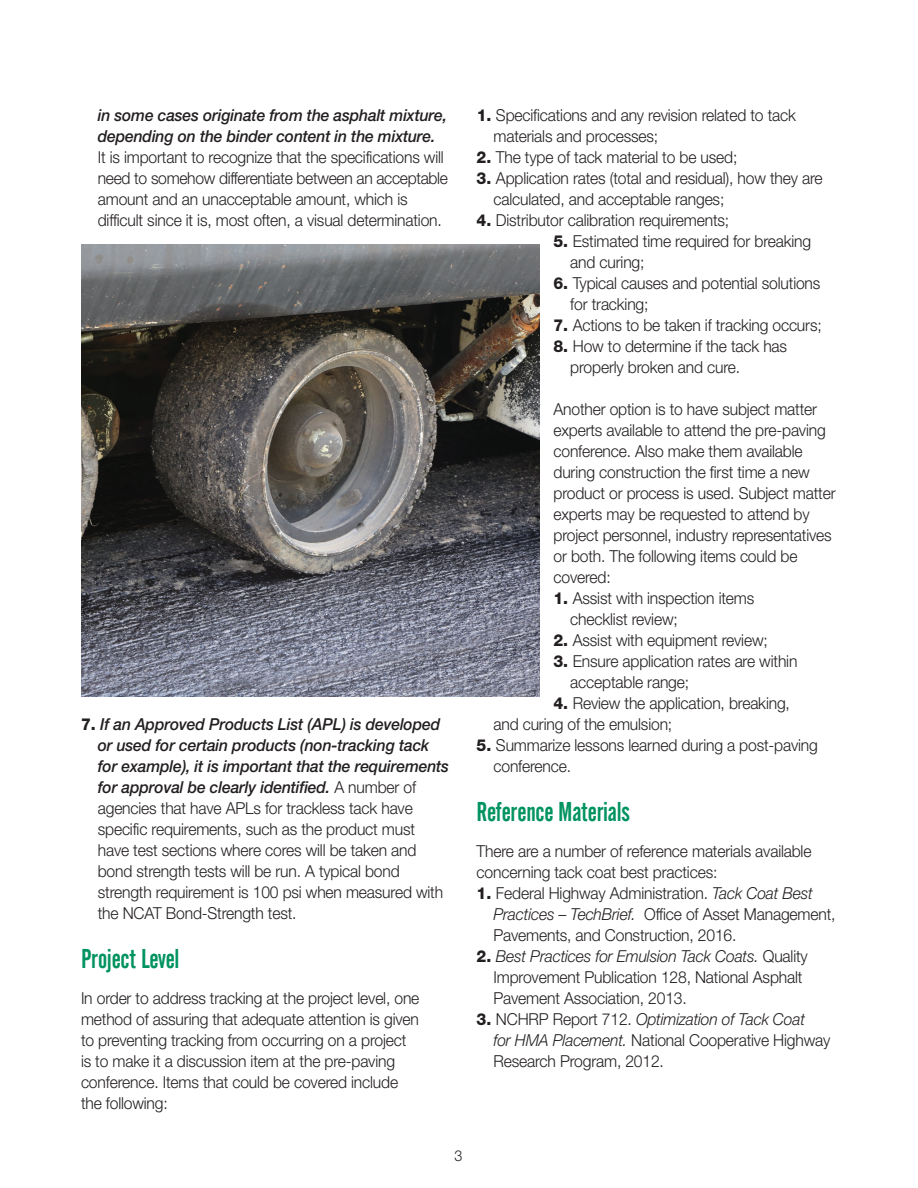
<style>
.page{position:relative;width:918px;height:1188px;background:#fff}
.page>*{position:absolute;margin:0;border:0;box-sizing:border-box;transform-origin:0 0}
.t1{font:27px "Alternate Gothic No 2 BT";letter-spacing:-.01em;color:#009360;scale:.95 1}
.t2{font:300 16.5px/21px "Helvetica Neue";letter-spacing:-.01em;color:#231f20;scale:.95 1}
.t3{font:italic 500 16.5px/21px "Helvetica Neue";letter-spacing:-.01em;color:#231f20;scale:.95 1}
.t4{font:300 15px "Helvetica Neue";color:#231f20;scale:.95 1}
.s1{font-weight:800}
.s2{font-weight:500;font-style:italic}
.s3{font-style:italic}
</style>
<div class="page">
<img style="left:81px;top:244px;width:459px;height:453px">
<p class="t3" style="left:98px;top:104px;width:369px">in some cases originate from the asphalt mixture, depending on the binder content in the mixture.</p>
<p class="t2" style="left:98px;top:146px;width:370px">It is important to recognize that the specifications will need to somehow differentiate between an acceptable amount and an unacceptable amount, which is difficult since it is, most often, a visual determination.</p>
<p class="t2" style="left:98px;top:713px;width:371px;text-indent:-17px"><span class="s1">7.</span> <span class="s2">If an Approved Products List (APL) is developed or used for certain products (non-tracking tack for example), it is important that the requirements for approval be clearly identified.</span> A number of agencies that have APLs for trackless tack have specific requirements, such as the product must have test sections where cores will be taken and bond strength tests will be run. A typical bond strength requirement is 100 psi when measured with the NCAT Bond-Strength test.</p>
<h1 class="t1" style="left:81px;top:944px;width:105px">Project Level</h1>
<p class="t2" style="left:81px;top:988px;width:358px">In order to address tracking at the project level, one method of assuring that adequate attention is given to preventing tracking from occurring on a project is to make it a discussion item at the pre-paving conference. Items that could be covered include the following:</p>
<p class="t2" style="left:493px;top:104px;width:320px;text-indent:-17px"><span class="s1">1.</span> Specifications and any revision related to tack materials and processes;</p>
<p class="t2" style="left:477px;top:146px;width:276px"><span class="s1">2.</span> The type of tack material to be used;</p>
<p class="t2" style="left:493px;top:167px;width:348px;text-indent:-17px"><span class="s1">3.</span> Application rates (total and residual), how they are calculated, and acceptable ranges;</p>
<p class="t2" style="left:477px;top:209px;width:267px"><span class="s1">4.</span> Distributor calibration requirements;</p>
<p class="t2" style="left:570px;top:230px;width:255px;text-indent:-17px"><span class="s1">5.</span> Estimated time required for breaking and curing;</p>
<p class="t2" style="left:570px;top:272px;width:265px;text-indent:-17px"><span class="s1">6.</span> Typical causes and potential solutions for tracking;</p>
<p class="t2" style="left:554px;top:314px;width:284px"><span class="s1">7.</span> Actions to be taken if tracking occurs;</p>
<p class="t2" style="left:570px;top:335px;width:230px;text-indent:-17px"><span class="s1">8.</span> How to determine if the tack has properly broken and cure.</p>
<p class="t2" style="left:554px;top:398px;width:299px">Another option is to have subject matter experts available to attend the pre-paving conference. Also make them available during construction the first time a new product or process is used. Subject matter experts may be requested to attend by project personnel, industry representatives or both. The following items could be covered:</p>
<p class="t2" style="left:570px;top:587px;width:195px;text-indent:-17px"><span class="s1">1.</span> Assist with inspection items checklist review;</p>
<p class="t2" style="left:554px;top:629px;width:227px"><span class="s1">2.</span> Assist with equipment review;</p>
<p class="t2" style="left:570px;top:650px;width:241px;text-indent:-17px"><span class="s1">3.</span> Ensure application rates are within acceptable range;</p>
<p class="t2" style="left:493px;top:692px;width:314px;text-indent:60px"><span class="s1">4.</span> Review the application, breaking, and curing of the emulsion;</p>
<p class="t2" style="left:493px;top:734px;width:343px;text-indent:-17px"><span class="s1">5.</span> Summarize lessons learned during a post-paving conference.</p>
<h1 class="t1" style="left:477px;top:797px;width:163px">Reference Materials</h1>
<p class="t2" style="left:477px;top:841px;width:354px">There are a number of reference materials available concerning tack coat best practices:</p>
<p class="t2" style="left:493px;top:883px;width:362px;text-indent:-17px"><span class="s1">1.</span> Federal Highway Administration. <span class="s3">Tack Coat Best<br>Practices – TechBrief.</span> Office of Asset Management,<br>Pavements, and Construction, 2016.</p>
<p class="t2" style="left:493px;top:946px;width:332px;text-indent:-17px"><span class="s1">2.</span> <span class="s3">Best Practices for Emulsion Tack Coats.</span> Quality<br>Improvement Publication 128, National Asphalt<br>Pavement Association, 2013.</p>
<p class="t2" style="left:493px;top:1009px;width:356px;text-indent:-17px"><span class="s1">3.</span> NCHRP Report 712. <span class="s3">Optimization of Tack Coat<br>for HMA Placement.</span> National Cooperative Highway<br>Research Program, 2012.</p>
<p class="t4" style="left:454px;top:1147px;width:10px">3</p>
</div>
